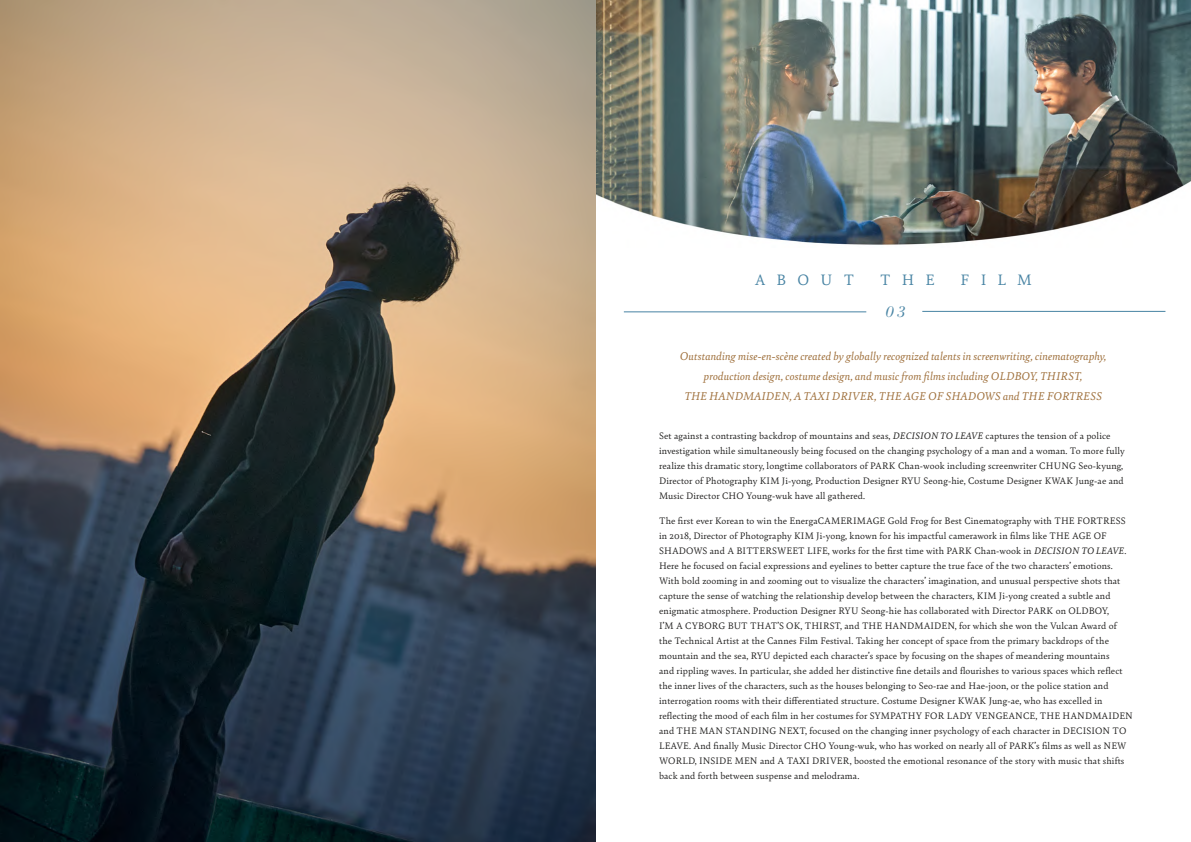
<style>
.page{position:relative;width:1191px;height:842px;background:#fff}
.page>*{position:absolute;margin:0;border:0;box-sizing:border-box;transform-origin:0 0}
.t1{font:italic 16.5px "Bodoni LT Pro";color:#4783a3}
.t2{font:16px "Bely";letter-spacing:.7em;color:#4783a3}
.t3{font:italic 12px/20px "Bely";letter-spacing:.01em;color:#9f703c;text-align:center}
.t4{font:10px/15px "Bely";letter-spacing:.01em;color:#1f1e1d}
.s1{font-style:italic}
</style>
<div class="page">
<img style="left:595px;top:0;width:596px;height:247px">
<hr style="left:624px;top:312px;width:242px;height:1px;background:#4783a3">
<hr style="left:922px;top:311px;width:243px;height:1px;background:#4783a3">
<img style="left:0;top:0;width:595px;height:842px">
<h2 class="t2" style="left:754px;top:268px;width:101px">ABOUT</h2>
<h2 class="t2" style="left:880px;top:268px;width:56px">THE</h2>
<h2 class="t2" style="left:960px;top:268px;width:73px">FILM</h2>
<h1 class="t1" style="left:886px;top:302px;width:21px">03</h1>
<p class="t3" style="left:680px;top:345px;width:428px">Outstanding mise-en-scène created by globally recognized talents in screenwriting, cinematography, production design, costume design, and music from films including OLDBOY, THIRST,<br>THE HANDMAIDEN, A TAXI DRIVER, THE AGE OF SHADOWS and THE FORTRESS</p>
<p class="t4" style="left:659px;top:428px;width:467px">Set against a contrasting backdrop of mountains and seas, <span class="s1">DECISION TO LEAVE</span> captures the tension of a police investigation while simultaneously being focused on the changing psychology of a man and a woman. To more fully realize this dramatic story, longtime collaborators of PARK Chan-wook including screenwriter CHUNG Seo-kyung, Director of Photography KIM Ji-yong, Production Designer RYU Seong-hie, Costume Designer KWAK Jung-ae and Music Director CHO Young-wuk have all gathered.</p>
<p class="t4" style="left:659px;top:513px;width:475px">The first ever Korean to win the EnergaCAMERIMAGE Gold Frog for Best Cinematography with THE FORTRESS in 2018, Director of Photography KIM Ji-yong, known for his impactful camerawork in films like THE AGE OF SHADOWS and A BITTERSWEET LIFE, works for the first time with PARK Chan-wook in <span class="s1">DECISION TO LEAVE</span>.<br>Here he focused on facial expressions and eyelines to better capture the true face of the two characters’ emotions.<br>With bold zooming in and zooming out to visualize the characters’ imagination, and unusual perspective shots that capture the sense of watching the relationship develop between the characters, KIM Ji-yong created a subtle and enigmatic atmosphere. Production Designer RYU Seong-hie has collaborated with Director PARK on OLDBOY,<br>I’M A CYBORG BUT THAT’S OK, THIRST, and THE HANDMAIDEN, for which she won the Vulcan Award of<br>the Technical Artist at the Cannes Film Festival. Taking her concept of space from the primary backdrops of the mountain and the sea, RYU depicted each character’s space by focusing on the shapes of meandering mountains<br>and rippling waves. In particular, she added her distinctive fine details and flourishes to various spaces which reflect the inner lives of the characters, such as the houses belonging to Seo-rae and Hae-joon, or the police station and interrogation rooms with their differentiated structure. Costume Designer KWAK Jung-ae, who has excelled in reflecting the mood of each film in her costumes for SYMPATHY FOR LADY VENGEANCE, THE HANDMAIDEN and THE MAN STANDING NEXT, focused on the changing inner psychology of each character in DECISION TO LEAVE. And finally Music Director CHO Young-wuk, who has worked on nearly all of PARK’s films as well as NEW WORLD, INSIDE MEN and A TAXI DRIVER, boosted the emotional resonance of the story with music that shifts back and forth between suspense and melodrama.</p>
</div>
